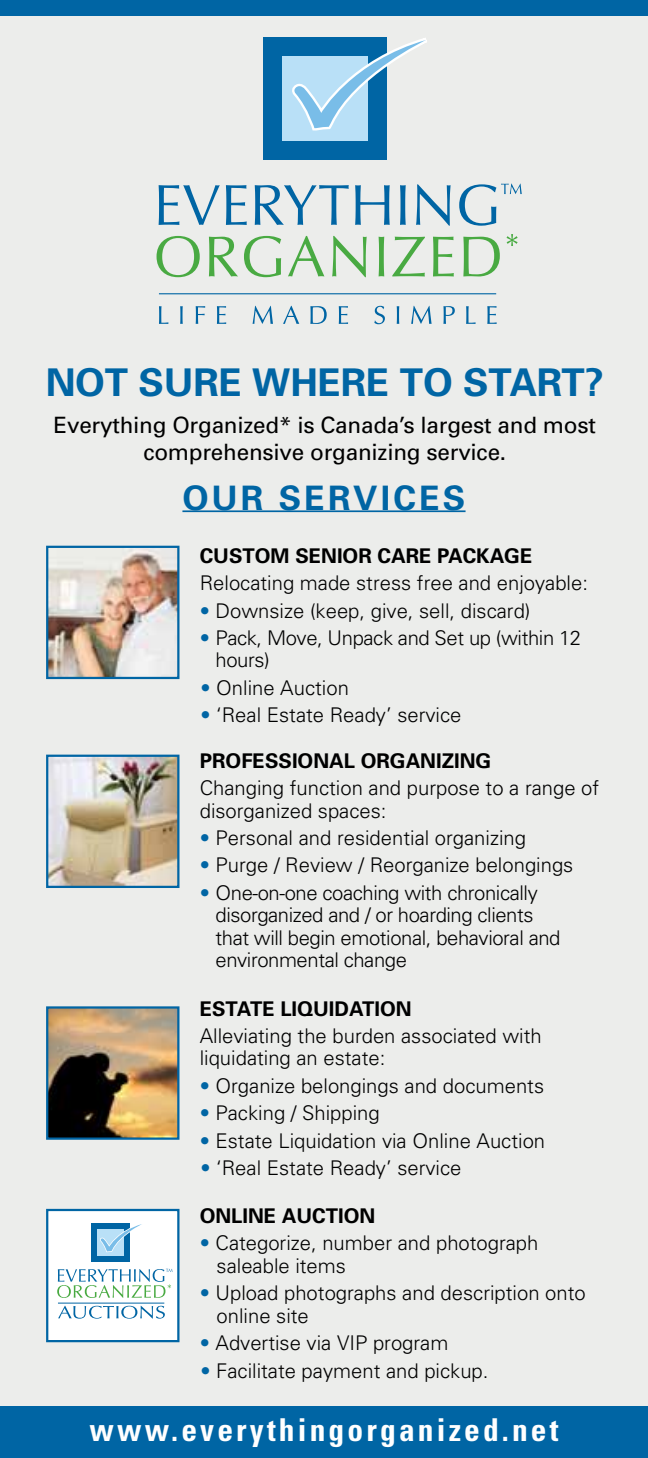
<style>
.page{position:relative;width:648px;height:1458px;background:#ecedeb}
.page>*{position:absolute;margin:0;border:0;box-sizing:border-box;transform-origin:0 0}
.t1{font:700 38.25px "Univers";letter-spacing:-.005em;color:#0065a4}
.t2{font:700 33.75px "Univers";letter-spacing:.09em;color:#0065a4}
.t3{font:700 condensed 31.5px "Univers";letter-spacing:.1em;color:#fff}
.t4{font:22.5px/27px "Univers";letter-spacing:-.01em;color:#000;text-align:center}
.t5{font:300 20.25px/22.5px "Univers";color:#000}
.t6{font:300 20.25px/22.5px "Univers";letter-spacing:-.02em;color:#000}
.t7{font:700 20.25px "Univers";color:#000}
.s1{color:#0065a4}
</style>
<div class="page">
<div style="left:0;top:1406px;width:648px;height:52px;background:#0065a4"></div>
<div style="left:0;top:0;width:648px;height:16px;background:#0065a4"></div>
<svg style="left:159px;top:185px;width:61px;height:40px"></svg>
<svg style="left:226px;top:185px;width:21px;height:40px"></svg>
<svg style="left:255px;top:185px;width:94px;height:40px"></svg>
<svg style="left:355px;top:185px;width:35px;height:40px"></svg>
<svg style="left:400px;top:185px;width:6px;height:40px"></svg>
<svg style="left:416px;top:184px;width:35px;height:42px"></svg>
<svg style="left:157px;top:236px;width:43px;height:41px"></svg>
<svg style="left:209px;top:237px;width:29px;height:39px"></svg>
<svg style="left:244px;top:236px;width:37px;height:41px"></svg>
<svg style="left:288px;top:236px;width:36px;height:40px"></svg>
<svg style="left:332px;top:236px;width:35px;height:41px"></svg>
<svg style="left:379px;top:237px;width:5px;height:39px"></svg>
<svg style="left:392px;top:237px;width:33px;height:39px"></svg>
<svg style="left:433px;top:237px;width:21px;height:39px"></svg>
<svg style="left:463px;top:237px;width:37px;height:39px"></svg>
<svg style="left:506px;top:234px;width:12px;height:12px"></svg>
<svg style="left:159px;top:306px;width:9px;height:18px"></svg>
<svg style="left:180px;top:306px;width:3px;height:18px"></svg>
<svg style="left:196px;top:306px;width:9px;height:18px"></svg>
<svg style="left:217px;top:306px;width:9px;height:18px"></svg>
<svg style="left:253px;top:306px;width:20px;height:18px"></svg>
<svg style="left:283px;top:306px;width:16px;height:18px"></svg>
<svg style="left:310px;top:306px;width:17px;height:18px"></svg>
<svg style="left:339px;top:306px;width:9px;height:18px"></svg>
<svg style="left:374px;top:306px;width:11px;height:18px"></svg>
<svg style="left:397px;top:306px;width:2px;height:18px"></svg>
<svg style="left:411px;top:306px;width:21px;height:18px"></svg>
<svg style="left:443px;top:306px;width:12px;height:18px"></svg>
<svg style="left:466px;top:306px;width:10px;height:18px"></svg>
<svg style="left:487px;top:306px;width:10px;height:18px"></svg>
<hr style="left:159px;top:293px;width:337px;height:1px;background:#0065a4">
<div style="left:263px;top:38px;width:123px;height:122px;background:#0065a4"></div>
<div style="left:282px;top:57px;width:86px;height:84px;background:#b9e0f7"></div>
<svg style="left:287px;top:40px;width:140px;height:92px"></svg>
<svg style="left:459px;top:184px;width:63px;height:42px"></svg>
<img style="left:49px;top:549px;width:127px;height:127px">
<div style="left:46px;top:546px;width:133px;height:133px;border:2px solid #0065a4"></div>
<img style="left:49px;top:758px;width:127px;height:127px">
<div style="left:46px;top:755px;width:133px;height:133px;border:2px solid #0065a4"></div>
<img style="left:49px;top:1009px;width:127px;height:128px">
<div style="left:46px;top:1006px;width:133px;height:134px;border:2px solid #0065a4"></div>
<hr style="left:182px;top:510px;width:284px;height:2px;background:#0065a4">
<div style="left:47px;top:1210px;width:131px;height:131px;background:#fff"></div>
<svg style="left:58px;top:1306px;width:107px;height:13px"></svg>
<hr style="left:58px;top:1303px;width:106px;height:1px;background:#0065a4">
<div style="left:91px;top:1223px;width:39px;height:38px;background:#0065a4"></div>
<div style="left:97px;top:1229px;width:27px;height:27px;background:#b9e0f7"></div>
<svg style="left:100px;top:1224px;width:42px;height:29px"></svg>
<svg style="left:57px;top:1269px;width:115px;height:29px"></svg>
<div style="left:46px;top:1209px;width:133px;height:133px;border:2px solid #0065a4"></div>
<h1 class="t1" style="left:46px;top:358px;width:560px">NOT SURE WHERE TO START?</h1>
<p class="t4" style="left:54px;top:411px;width:544px">Everything Organized* is Canada’s largest and most comprehensive organizing service.</p>
<h2 class="t2" style="left:183px;top:477px;width:282px">OUR SERVICES</h2>
<p class="t7" style="left:200px;top:543px;width:206px">CUSTOM SENIOR CARE</p>
<p class="t7" style="left:437px;top:543px;width:94px">PACKAGE</p>
<p class="t5" style="left:200px;top:571px;width:390px">Relocating made stress free and enjoyable:</p>
<p class="t5" style="left:200px;top:599px;width:332px"><span class="s1">•</span> Downsize (keep, give, sell, discard)</p>
<p class="t6" style="left:216px;top:626px;width:367px;text-indent:-16px"><span class="s1">•</span> Pack, Move, Unpack and Set up (within 12 hours)</p>
<p class="t5" style="left:200px;top:676px;width:150px"><span class="s1">•</span> Online Auction</p>
<p class="t5" style="left:200px;top:703px;width:263px"><span class="s1">•</span> ‘Real Estate Ready’ service</p>
<p class="t7" style="left:200px;top:748px;width:293px">PROFESSIONAL ORGANIZING</p>
<p class="t5" style="left:200px;top:776px;width:401px">Changing function and purpose to a range of disorganized spaces:</p>
<p class="t5" style="left:200px;top:826px;width:328px"><span class="s1">•</span> Personal and residential organizing</p>
<p class="t5" style="left:200px;top:853px;width:375px"><span class="s1">•</span> Purge / Review / Reorganize belongings</p>
<p class="t6" style="left:216px;top:881px;width:347px;text-indent:-16px"><span class="s1">•</span> One-on-one coaching with chronically disorganized and / or hoarding clients that will begin emotional, behavioral and environmental change</p>
<p class="t7" style="left:200px;top:995px;width:39px">ESTATE</p>
<p class="t7" style="left:280px;top:995px;width:133px">LIQUIDATION</p>
<p class="t5" style="left:200px;top:1024px;width:344px">Alleviating the burden associated with liquidating an estate:</p>
<p class="t5" style="left:200px;top:1074px;width:346px"><span class="s1">•</span> Organize belongings and documents</p>
<p class="t5" style="left:200px;top:1101px;width:182px"><span class="s1">•</span> Packing / Shipping</p>
<p class="t5" style="left:200px;top:1129px;width:347px"><span class="s1">•</span> Estate Liquidation via Online Auction</p>
<p class="t5" style="left:200px;top:1156px;width:263px"><span class="s1">•</span> ‘Real Estate Ready’ service</p>
<p class="t7" style="left:200px;top:1203px;width:177px">ONLINE AUCTION</p>
<p class="t5" style="left:217px;top:1231px;width:323px;text-indent:-17px"><span class="s1">•</span> Categorize, number and photograph saleable items</p>
<p class="t5" style="left:217px;top:1281px;width:371px;text-indent:-17px"><span class="s1">•</span> Upload photographs and description onto online site</p>
<p class="t5" style="left:200px;top:1331px;width:250px"><span class="s1">•</span> Advertise via VIP program</p>
<p class="t5" style="left:200px;top:1359px;width:290px"><span class="s1">•</span> Facilitate payment and pickup.</p>
<h3 class="t3" style="left:89px;top:1410px;width:471px">www.everythingorganized.net</h3>
</div>
